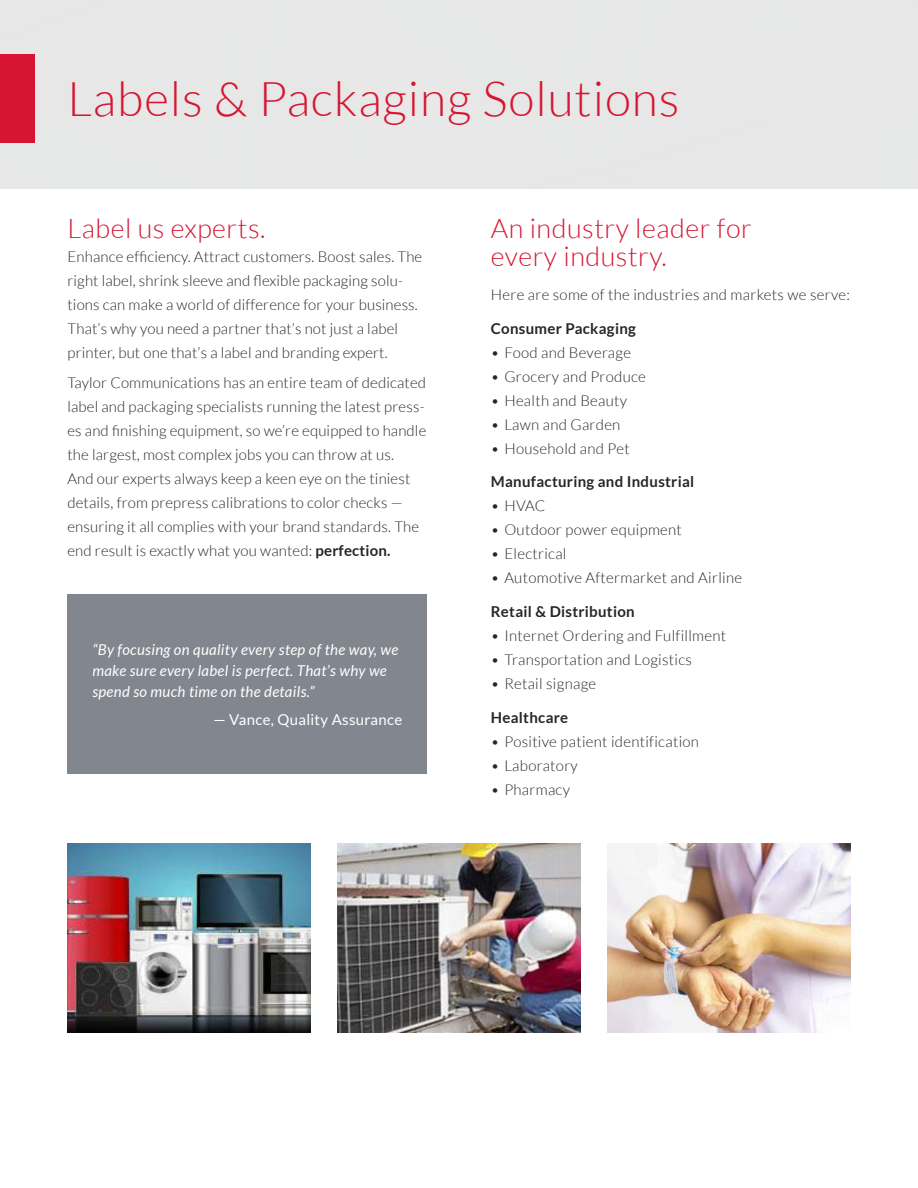
<style>
.page{position:relative;width:918px;height:1188px;background:#fff}
.page>*{position:absolute;margin:0;border:0;box-sizing:border-box;transform-origin:0 0}
.t1{font:300 48px "Lato";letter-spacing:.02em;color:#d71532}
.t2{font:300 27px/28.5px "Lato";letter-spacing:.02em;color:#d71532}
.t3{font:300 15px/24px "Lato";letter-spacing:.01em;color:#242628}
.t4{font:italic 15px/21px "Lato";letter-spacing:.02em;color:#fff}
.t5{font:700 15px "Lato";letter-spacing:.02em;color:#242628}
.t6{font:15px "Lato";letter-spacing:.02em;color:#fff}
.s1{font-weight:700}
</style>
<div class="page">
<div style="left:0;top:0;width:918px;height:189px;background:#e7e7e7"></div>
<div style="left:0;top:55px;width:34px;height:88px;background:#d71532"></div>
<div style="left:68px;top:594px;width:359px;height:179px;background:#82868e"></div>
<img style="left:68px;top:844px;width:242px;height:189px">
<img style="left:338px;top:844px;width:242px;height:189px">
<img style="left:608px;top:844px;width:242px;height:189px">
<h1 class="t1" style="left:68px;top:73px;width:614px">Labels &amp; Packaging Solutions</h1>
<h2 class="t2" style="left:68px;top:214px;width:200px">Label us experts.</h2>
<p class="t3" style="left:68px;top:244px;width:356px">Enhance efficiency. Attract customers. Boost sales. The right label, shrink sleeve and flexible packaging solu&shy;tions can make a world of difference for your business.<br>That’s why you need a partner that’s not just a label printer, but one that’s a label and branding expert.</p>
<p class="t3" style="left:68px;top:371px;width:360px">Taylor Communications has an entire team of dedicated label and packaging specialists running the latest press&shy;es and finishing equipment, so we’re equipped to handle the largest, most complex jobs you can throw at us.<br>And our experts always keep a keen eye on the tiniest details, from prepress calibrations to color checks — ensuring it all complies with your brand standards. The end result is exactly what you wanted: <span class="s1">perfection.</span></p>
<p class="t4" style="left:92px;top:639px;width:308px">“By focusing on quality every step of the way, we make sure every label is perfect. That’s why we spend so much time on the details.”</p>
<p class="t6" style="left:213px;top:711px;width:190px">— Vance, Quality Assurance</p>
<h2 class="t2" style="left:491px;top:214px;width:263px">An industry leader for every industry.</h2>
<p class="t3" style="left:491px;top:283px;width:361px">Here are some of the industries and markets we serve:</p>
<p class="t5" style="left:491px;top:320px;width:147px">Consumer Packaging</p>
<p class="t3" style="left:491px;top:340px;width:142px">• Food and Beverage</p>
<p class="t3" style="left:491px;top:364px;width:157px">• Grocery and Produce</p>
<p class="t3" style="left:491px;top:388px;width:138px">• Health and Beauty</p>
<p class="t3" style="left:491px;top:412px;width:131px">• Lawn and Garden</p>
<p class="t3" style="left:491px;top:436px;width:141px">• Household and Pet</p>
<p class="t5" style="left:491px;top:473px;width:205px">Manufacturing and Industrial</p>
<p class="t3" style="left:491px;top:494px;width:56px">• HVAC</p>
<p class="t3" style="left:491px;top:518px;width:193px">• Outdoor power equipment</p>
<p class="t3" style="left:491px;top:542px;width:77px">• Electrical</p>
<p class="t3" style="left:491px;top:566px;width:253px">• Automotive Aftermarket and Airline</p>
<p class="t5" style="left:491px;top:603px;width:145px">Retail &amp; Distribution</p>
<p class="t3" style="left:491px;top:624px;width:237px">• Internet Ordering and Fulfillment</p>
<p class="t3" style="left:491px;top:648px;width:203px">• Transportation and Logistics</p>
<p class="t3" style="left:491px;top:672px;width:107px">• Retail signage</p>
<p class="t5" style="left:491px;top:709px;width:79px">Healthcare</p>
<p class="t3" style="left:491px;top:730px;width:210px">• Positive patient identification</p>
<p class="t3" style="left:491px;top:754px;width:89px">• Laboratory</p>
<p class="t3" style="left:491px;top:778px;width:81px">• Pharmacy</p>
</div>
